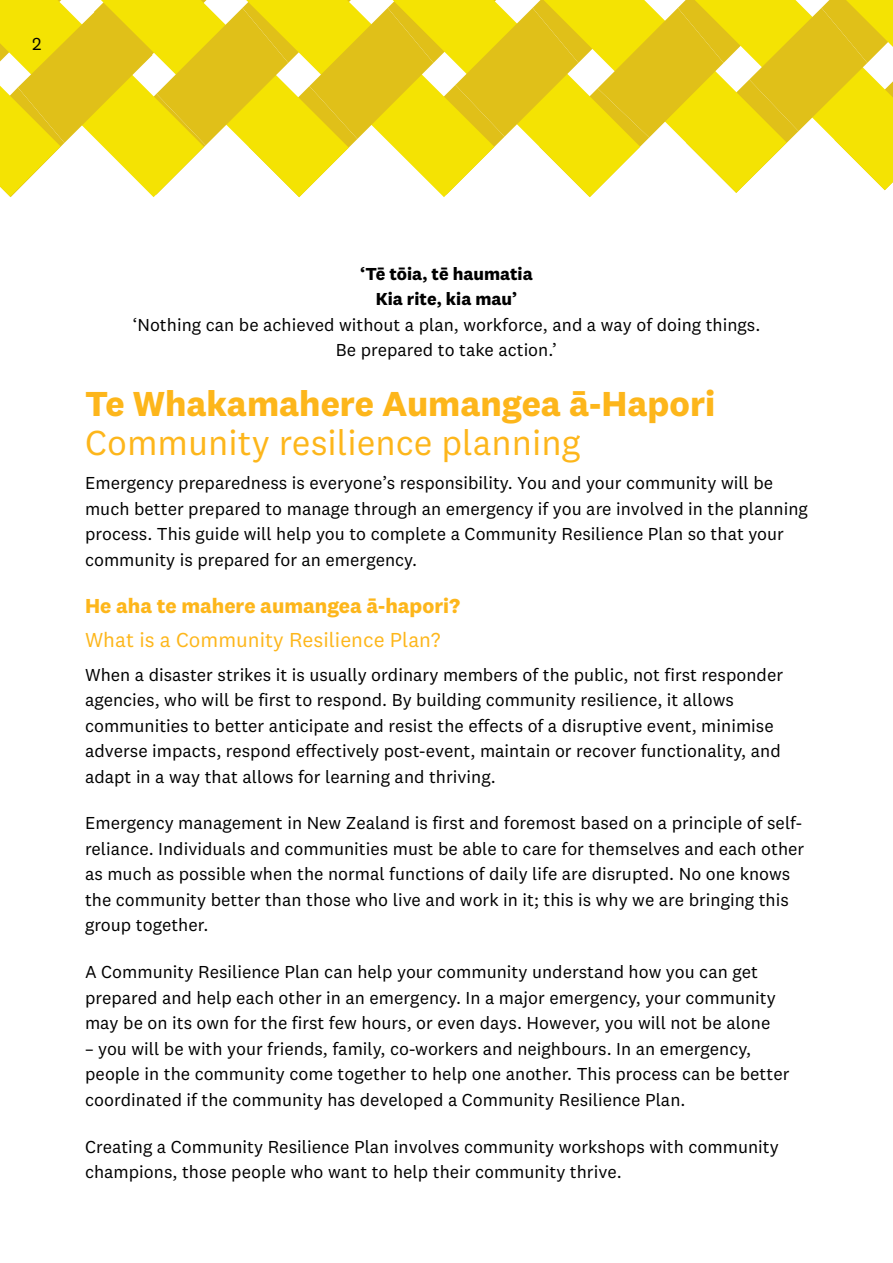
<style>
.page{position:relative;width:893px;height:1263px;background:#fff}
.page>*{position:absolute;margin:0;border:0;box-sizing:border-box;transform-origin:0 0}
.t1{font:700 36px "National 2";color:#fdb61b}
.t2{font:36px "National 2";color:#fdb61b}
.t3{font:21px "National 2";color:#fdb61b}
.t4{font:700 21px "National 2";color:#fdb61b}
.t5{font:18px/25.5px "National 2";color:#000}
.t6{font:700 18px/25.5px "National 2";color:#000;text-align:center}
</style>
<div class="page">
<svg style="left:0;top:0;width:893px;height:197px"></svg>
<p class="t5" style="left:32px;top:31px;width:11px">2</p>
<p class="t6" style="left:360px;top:260px;width:174px">‘Tē tōia, tē haumatia<br>Kia rite, kia mau’</p>
<p class="t5" style="left:133px;top:311px;width:629px;text-align:center">‘Nothing can be achieved without a plan, workforce, and a way of doing things.<br>Be prepared to take action.’</p>
<h1 class="t1" style="left:85px;top:382px;width:632px">Te Whakamahere Aumangea ā-Hapori</h1>
<h1 class="t2" style="left:85px;top:421px;width:497px">Community resilience planning</h1>
<p class="t5" style="left:85px;top:470px;width:724px">Emergency preparedness is everyone’s responsibility. You and your community will be much better prepared to manage through an emergency if you are involved in the planning process. This guide will help you to complete a Community Resilience Plan so that your community is prepared for an emergency.</p>
<p class="t4" style="left:85px;top:592px;width:377px">He aha te mahere aumangea ā-hapori?</p>
<p class="t3" style="left:85px;top:627px;width:357px">What is a Community Resilience Plan?</p>
<p class="t5" style="left:85px;top:661px;width:700px">When a disaster strikes it is usually ordinary members of the public, not first responder agencies, who will be first to respond. By building community resilience, it allows communities to better anticipate and resist the effects of a disruptive event, minimise adverse impacts, respond effectively post-event, maintain or recover functionality, and adapt in a way that allows for learning and thriving.</p>
<p class="t5" style="left:85px;top:810px;width:721px">Emergency management in New Zealand is first and foremost based on a principle of self&shy;reliance. Individuals and communities must be able to care for themselves and each other as much as possible when the normal functions of daily life are disrupted. No one knows the community better than those who live and work in it; this is why we are bringing this group together.</p>
<p class="t5" style="left:85px;top:959px;width:692px">A Community Resilience Plan can help your community understand how you can get prepared and help each other in an emergency. In a major emergency, your community may be on its own for the first few hours, or even days. However, you will not be alone</p>
<p class="t5" style="left:85px;top:1036px;width:706px">– you will be with your friends, family, co-workers and neighbours. In an emergency, people in the community come together to help one another. This process can be better coordinated if the community has developed a Community Resilience Plan.</p>
<p class="t5" style="left:85px;top:1133px;width:695px">Creating a Community Resilience Plan involves community workshops with community champions, those people who want to help their community thrive.</p>
</div>
